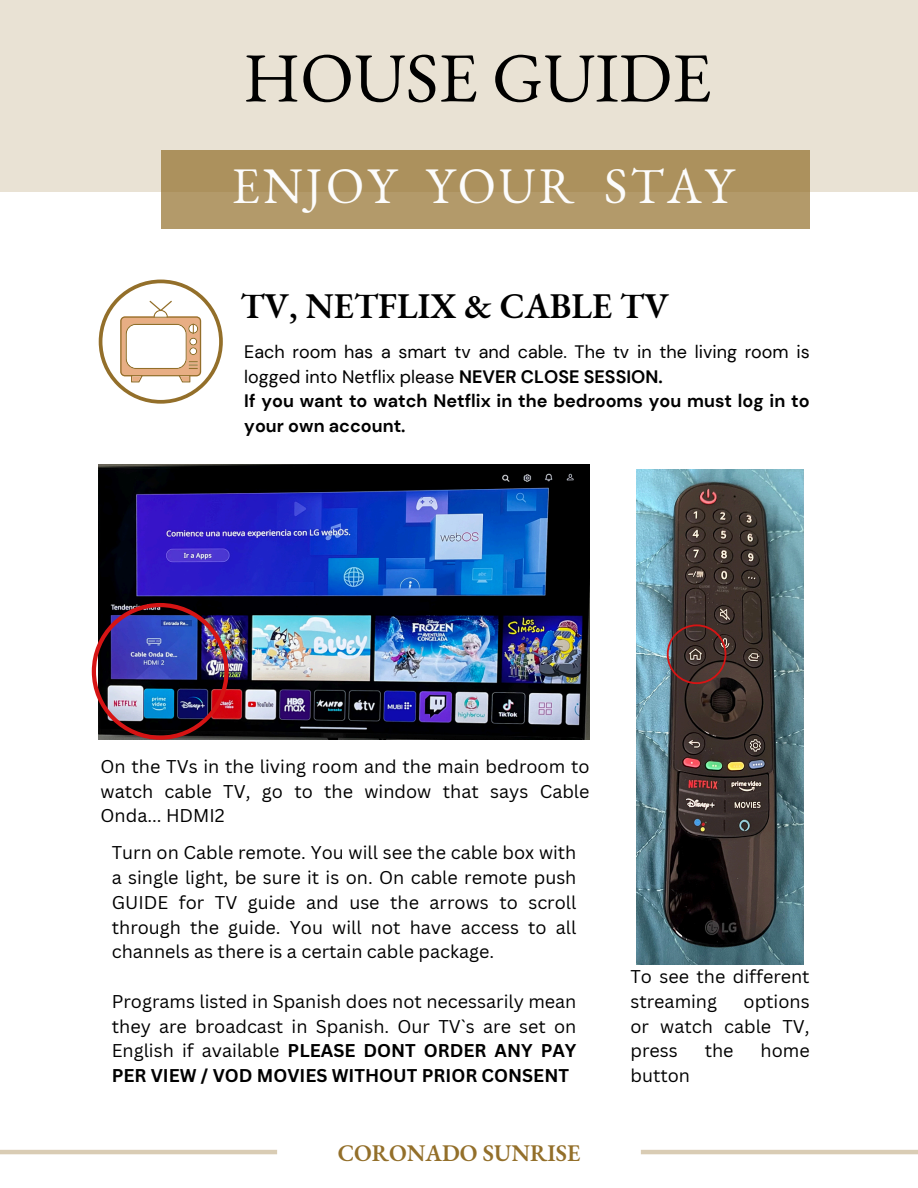
<style>
.page{position:relative;width:918px;height:1188px;background:#fff}
.page>*{position:absolute;margin:0;border:0;box-sizing:border-box;transform-origin:0 0}
.t1{font:70.2px "EB Garamond";color:#000}
.t2{font:49.95px "EB Garamond";letter-spacing:.065em;color:#fcfcfc}
.t3{font:600 35.25px "EB Garamond";color:#000}
.t4{font:600 23.25px "EB Garamond";color:#936f2a}
.t5{font:18px/24.8px "Canva Sans";color:#000;text-align:justify}
.t6{font:18px/24.8px "DM Sans";color:#000}
.t7{font:700 18px/24.8px "DM Sans";color:#000}
.s1{font-weight:700}
</style>
<div class="page">
<svg style="left:99px;top:280px;width:124px;height:124px"></svg>
<div style="left:0;top:0;width:918px;height:192px;background:#e9e2d4"></div>
<div style="left:161px;top:150px;width:649px;height:79px;background:linear-gradient(to right,#af9563,#af9563)"></div>
<img style="left:636px;top:469px;width:168px;height:495px">
<img style="left:99px;top:464px;width:490px;height:276px">
<img style="left:92px;top:603px;width:137px;height:137px">
<svg style="left:667px;top:624px;width:59px;height:60px;background:#513735"></svg>
<hr style="left:0;top:1150px;width:277px;height:4px;background:#d9ccb4">
<hr style="left:641px;top:1150px;width:277px;height:4px;background:#d9ccb4">
<h3 class="t1" style="left:243px;top:31px;width:470px">HOUSE GUIDE</h3>
<p class="t2" style="left:232px;top:153px;width:503px">ENJOY YOUR STAY</p>
<p class="t3" style="left:240px;top:283px;width:430px">TV, NETFLIX &amp; CABLE TV</p>
<p class="t6" style="left:244px;top:339px;width:567px">Each room has a smart tv and cable. The tv in the living room is logged into Netflix please <span class="s1">NEVER CLOSE SESSION.</span></p>
<p class="t7" style="left:244px;top:389px;width:567px">If you want to watch Netflix in the bedrooms you must log in to your own account.</p>
<p class="t5" style="left:101px;top:753px;width:491px">On the TVs in the living room and the main bedroom to watch cable TV, go to the window that says Cable Onda... HDMI2</p>
<p class="t5" style="left:112px;top:840px;width:466px">Turn on Cable remote. You will see the cable box with a single light, be sure it is on. On cable remote push GUIDE for TV guide and use the arrows to scroll through the guide. You will not have access to all channels as there is a certain cable package.</p>
<p class="t5" style="left:112px;top:989px;width:466px">Programs listed in Spanish does not necessarily mean they are broadcast in Spanish. Our TV`s are set on English if available <span class="s1">PLEASE DONT ORDER ANY PAY PER VIEW / VOD MOVIES WITHOUT PRIOR CONSENT</span></p>
<p class="t4" style="left:338px;top:1138px;width:244px">CORONADO SUNRISE</p>
<p class="t5" style="left:630px;top:964px;width:181px">To see the different streaming</p>
<p class="t5" style="left:630px;top:989px;width:181px;text-indent:113px">options or watch cable TV, press</p>
<p class="t5" style="left:705px;top:1038px;width:30px">the</p>
<p class="t5" style="left:761px;top:1038px;width:51px">home</p>
<p class="t5" style="left:630px;top:1063px;width:61px">button</p>
</div>
